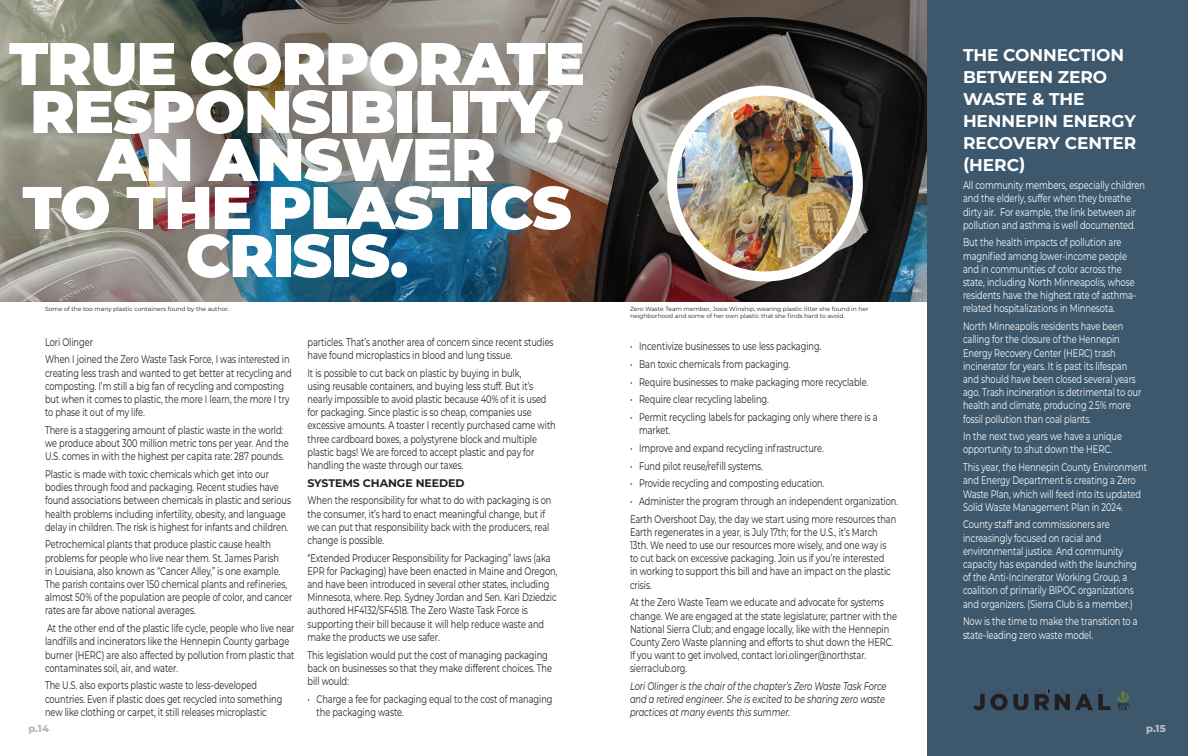
<style>
.page{position:relative;width:1188px;height:756px;background:#fff}
.page>*{position:absolute;margin:0;border:0;box-sizing:border-box;transform-origin:0 0}
.t1{font:900 60px/48px "Montserrat";letter-spacing:-.02em;color:#fff;text-align:center}
.gothamsubheads_copy{font:700 17px/22px "Montserrat";letter-spacing:-.005em;color:#fff}
.Paragraph_gotham{font:11px/13.2px "Montserrat";letter-spacing:-.005em;color:#231f20;scale:.75 1}
.Paragraph_gotham-2{font:11px/13.2px "Montserrat";letter-spacing:-.005em;color:#fff;scale:.75 1}
.Paragraph_CARLON_bul{font:11px/13.2px "Montserrat";letter-spacing:-.005em;color:#231f20;scale:.75 1}
.Paragraph_gotham-3{font:italic 11px/13.2px "Montserrat";letter-spacing:-.005em;color:#231f20;scale:.75 1}
.gothamsubheads_copy-2{font:700 11px "Montserrat";letter-spacing:-.005em;color:#231f20}
.t2{font:800 10px "Montserrat";color:#b5bac3}
.gothan_picture_capti{font:6px/7.2px "Montserrat";color:#231f20}
</style>
<div class="page">
<img style="left:0;top:0;width:927px;height:301px">
<div style="left:927px;top:0;width:261px;height:756px;background:#3d586d"></div>
<svg style="left:1117px;top:691px;width:12px;height:19px"></svg>
<svg style="left:973px;top:688px;width:138px;height:22px"></svg>
<img style="left:672px;top:91px;width:186px;height:185px;border-radius:93px">
<div style="left:667px;top:86px;width:196px;height:195px;border:10px solid #fff;border-radius:50%"></div>
<p class="t1" style="left:9px;top:36px;width:577px">TRUE CORPORATE<br>RESPONSIBILITY,<br>AN ANSWER<br>TO THE PLASTICS<br>CRISIS.</p>
<p class="gothan_picture_capti" style="left:45px;top:305px;width:186px">Some of the too many plastic containers found by the author.</p>
<p class="Paragraph_gotham" style="left:45px;top:335px;width:66px">Lori Olinger</p>
<p class="Paragraph_gotham" style="left:45px;top:352px;width:330px">When I joined the Zero Waste Task Force, I was interested in creating less trash and wanted to get better at recycling and composting. I’m still a big fan of recycling and composting but when it comes to plastic, the more I learn, the more I try to phase it out of my life.</p>
<p class="Paragraph_gotham" style="left:45px;top:423px;width:326px">There is a staggering amount of plastic waste in the world: we produce about 300 million metric tons per year. And the<br>U.S. comes in with the highest per capita rate: 287 pounds.</p>
<p class="Paragraph_gotham" style="left:45px;top:467px;width:330px">Plastic is made with toxic chemicals which get into our bodies through food and packaging. Recent studies have found associations between chemicals in plastic and serious health problems including infertility, obesity, and language delay in children. The risk is highest for infants and children.</p>
<p class="Paragraph_gotham" style="left:45px;top:538px;width:332px">Petrochemical plants that produce plastic cause health problems for people who live near them. St. James Parish<br>in Louisiana, also known as “Cancer Alley,” is one example.<br>The parish contains over 150 chemical plants and refineries, almost 50% of the population are people of color, and cancer rates are far above national averages.</p>
<p class="Paragraph_gotham" style="left:45px;top:621px;width:334px">At the other end of the plastic life cycle, people who live near landfills and incinerators like the Hennepin County garbage burner (HERC) are also affected by pollution from plastic that contaminates soil, air, and water.</p>
<p class="Paragraph_gotham" style="left:45px;top:679px;width:318px">The U.S. also exports plastic waste to less-developed countries. Even if plastic does get recycled into something new like clothing or carpet, it still releases microplastic</p>
<p class="t2" style="left:28px;top:721px;width:22px">p.14</p>
<p class="Paragraph_gotham" style="left:307px;top:335px;width:330px">particles. That’s another area of concern since recent studies have found microplastics in blood and lung tissue.</p>
<p class="Paragraph_gotham" style="left:307px;top:366px;width:333px">It is possible to cut back on plastic by buying in bulk,<br>using reusable containers, and buying less stuff. But it’s nearly impossible to avoid plastic because 40% of it is used for packaging. Since plastic is so cheap, companies use excessive amounts. A toaster I recently purchased came with three cardboard boxes, a polystyrene block and multiple plastic bags! We are forced to accept plastic and pay for handling the waste through our taxes.</p>
<p class="gothamsubheads_copy-2" style="left:308px;top:475px;width:159px">SYSTEMS CHANGE NEEDED</p>
<p class="Paragraph_gotham" style="left:308px;top:493px;width:327px">When the responsibility for what to do with packaging is on the consumer, it’s hard to enact meaningful change, but if we can put that responsibility back with the producers, real change is possible.</p>
<p class="Paragraph_gotham" style="left:308px;top:551px;width:335px">“Extended Producer Responsibility for Packaging” laws (aka EPR for Packaging) have been enacted in Maine and Oregon, and have been introduced in several other states, including Minnesota, where. Rep. Sydney Jordan and Sen. Kari Dziedzic authored HF4132/SF4518. The Zero Waste Task Force is supporting their bill because it will help reduce waste and make the products we use safer.</p>
<p class="Paragraph_gotham" style="left:308px;top:648px;width:328px">This legislation would put the cost of managing packaging back on businesses so that they make different choices. The bill would:</p>
<p class="Paragraph_CARLON_bul" style="left:316px;top:692px;width:316px;text-indent:-9px">• Charge a fee for packaging equal to the cost of managing the packaging waste.</p>
<p class="gothan_picture_capti" style="left:630px;top:305px;width:240px">Zero Waste Team member, Josie Winship, wearing plastic litter she found in her neighborhood and some of her own plastic that she finds hard to avoid.</p>
<p class="Paragraph_CARLON_bul" style="left:630px;top:339px;width:257px">• Incentivize businesses to use less packaging.</p>
<p class="Paragraph_CARLON_bul" style="left:630px;top:357px;width:216px">• Ban toxic chemicals from packaging.</p>
<p class="Paragraph_CARLON_bul" style="left:630px;top:375px;width:320px">• Require businesses to make packaging more recyclable.</p>
<p class="Paragraph_CARLON_bul" style="left:630px;top:392px;width:187px">• Require clear recycling labeling.</p>
<p class="Paragraph_CARLON_bul" style="left:639px;top:410px;width:320px;text-indent:-9px">• Permit recycling labels for packaging only where there is a market.</p>
<p class="Paragraph_CARLON_bul" style="left:630px;top:441px;width:260px">• Improve and expand recycling infrastructure.</p>
<p class="Paragraph_CARLON_bul" style="left:630px;top:459px;width:179px">• Fund pilot reuse/refill systems.</p>
<p class="Paragraph_CARLON_bul" style="left:630px;top:476px;width:261px">• Provide recycling and composting education.</p>
<p class="Paragraph_CARLON_bul" style="left:630px;top:494px;width:359px">• Administer the program through an independent organization.</p>
<p class="Paragraph_gotham" style="left:630px;top:512px;width:357px">Earth Overshoot Day, the day we start using more resources than Earth regenerates in a year, is July 17th; for the U.S., it’s March 13th. We need to use our resources more wisely, and one way is to cut back on excessive packaging. Join us if you’re interested<br>in working to support this bill and have an impact on the plastic crisis.</p>
<p class="Paragraph_gotham" style="left:630px;top:595px;width:358px">At the Zero Waste Team we educate and advocate for systems change. We are engaged at the state legislature; partner with the National Sierra Club; and engage locally, like with the Hennepin County Zero Waste planning and efforts to shut down the HERC.<br>If you want to get involved, contact lori.olinger@northstar. sierraclub.org.</p>
<p class="Paragraph_gotham-3" style="left:630px;top:679px;width:344px">Lori Olinger is the chair of the chapter’s Zero Waste Task Force and a retired engineer. She is excited to be sharing zero waste practices at many events this summer.</p>
<p class="gothamsubheads_copy" style="left:963px;top:44px;width:175px">THE CONNECTION<br>BETWEEN ZERO<br>WASTE &amp; THE<br>HENNEPIN ENERGY<br>RECOVERY CENTER (HERC)</p>
<p class="Paragraph_gotham-2" style="left:963px;top:178px;width:244px">All community members, especially children and the elderly, suffer when they breathe dirty air. For example, the link between air pollution and asthma is well documented.</p>
<p class="Paragraph_gotham-2" style="left:963px;top:236px;width:232px">But the health impacts of pollution are magnified among lower-income people and in communities of color across the state, including North Minneapolis, whose residents have the highest rate of asthma&shy;related hospitalizations in Minnesota.</p>
<p class="Paragraph_gotham-2" style="left:963px;top:319px;width:239px">North Minneapolis residents have been calling for the closure of the Hennepin Energy Recovery Center (HERC) trash incinerator for years. It is past its lifespan and should have been closed several years ago. Trash incineration is detrimental to our health and climate, producing 2.5% more fossil pollution than coal plants.</p>
<p class="Paragraph_gotham-2" style="left:963px;top:429px;width:214px">In the next two years we have a unique opportunity to shut down the HERC.</p>
<p class="Paragraph_gotham-2" style="left:963px;top:460px;width:247px">This year, the Hennepin County Environment and Energy Department is creating a Zero Waste Plan, which will feed into its updated Solid Waste Management Plan in 2024.</p>
<p class="Paragraph_gotham-2" style="left:963px;top:518px;width:233px">County staff and commissioners are increasingly focused on racial and environmental justice. And community capacity has expanded with the launching of the Anti-Incinerator Working Group, a coalition of primarily BIPOC organizations and organizers. (Sierra Club is a member.)</p>
<p class="Paragraph_gotham-2" style="left:963px;top:614px;width:235px">Now is the time to make the transition to a state-leading zero waste model.</p>
<p class="t2" style="left:1146px;top:721px;width:21px">p.15</p>
</div>
